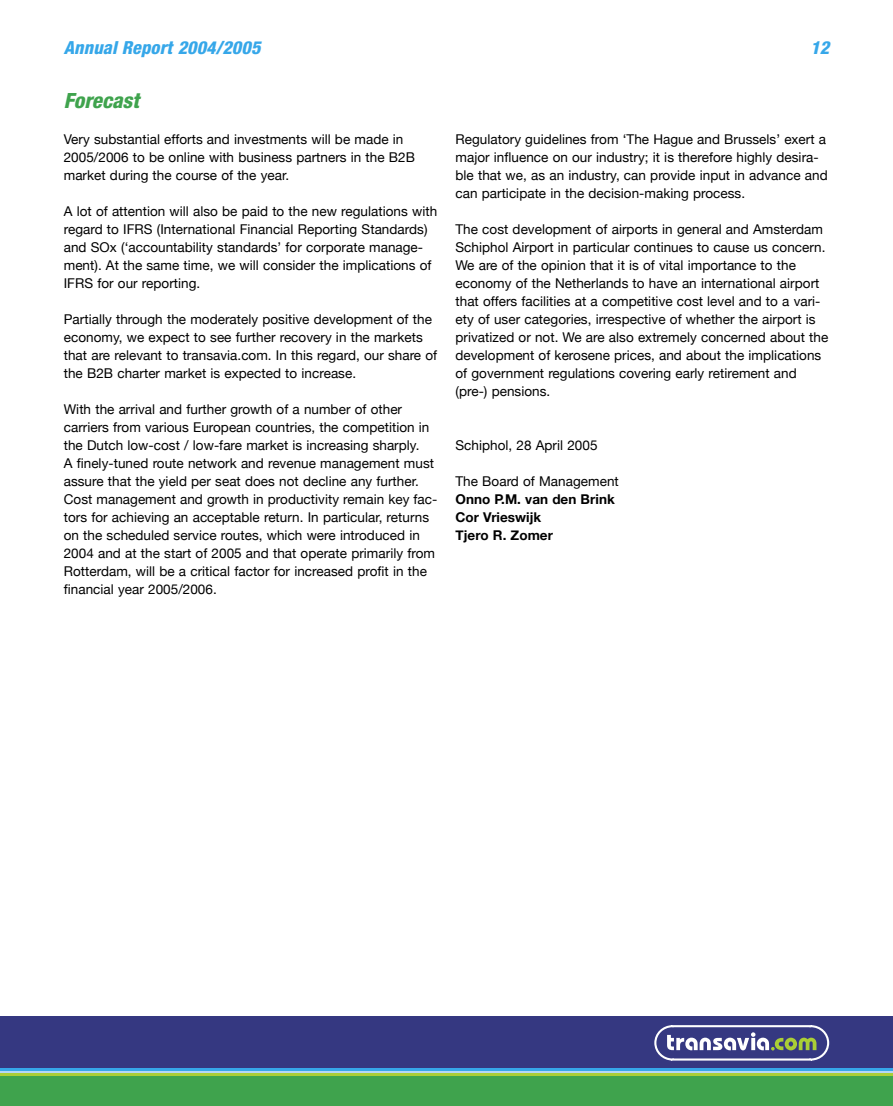
<style>
.page{position:relative;width:893px;height:1106px;background:#fff}
.page>*{position:absolute;margin:0;border:0;box-sizing:border-box;transform-origin:0 0}
.t1{font:italic 800 condensed 21px "Helvetica Neue";color:#3fa34d}
.t2{font:italic 800 condensed 18px "Helvetica Neue";letter-spacing:.01em;color:#36a7e9}
.t3{font:13.5px/18px "Helvetica Neue";letter-spacing:.005em;color:#000}
.t4{font:700 13.5px/18px "Helvetica Neue";letter-spacing:.005em;color:#000}
</style>
<div class="page">
<div style="left:0;top:1016px;width:893px;height:51px;background:#353881"></div>
<hr style="left:0;top:1068px;width:893px;height:2px;background:#36a7e9">
<hr style="left:0;top:1070px;width:893px;height:3px;background:#b4d7f5">
<hr style="left:0;top:1073px;width:893px;height:3px;background:#aace36">
<div style="left:0;top:1076px;width:893px;height:30px;background:#3fa34d"></div>
<svg style="left:654px;top:1025px;width:176px;height:34px"></svg>
<h2 class="t2" style="left:64px;top:36px;width:198px">Annual Report 2004/2005</h2>
<h2 class="t2" style="left:810px;top:36px;width:20px">12</h2>
<h1 class="t1" style="left:64px;top:88px;width:77px">Forecast</h1>
<p class="t3" style="left:64px;top:130px;width:353px">Very substantial efforts and investments will be made in<br>2005/2006 to be online with business partners in the B2B market during the course of the year.</p>
<p class="t3" style="left:64px;top:202px;width:375px">A lot of attention will also be paid to the new regulations with regard to IFRS (International Financial Reporting Standards) and SOx (‘accountability standards’ for corporate manage&shy;ment). At the same time, we will consider the implications of IFRS for our reporting.</p>
<p class="t3" style="left:64px;top:310px;width:375px">Partially through the moderately positive development of the economy, we expect to see further recovery in the markets that are relevant to transavia.com. In this regard, our share of the B2B charter market is expected to increase.</p>
<p class="t3" style="left:64px;top:400px;width:375px">With the arrival and further growth of a number of other carriers from various European countries, the competition in the Dutch low-cost / low-fare market is increasing sharply.<br>A finely-tuned route network and revenue management must assure that the yield per seat does not decline any further.<br>Cost management and growth in productivity remain key fac&shy;tors for achieving an acceptable return. In particular, returns on the scheduled service routes, which were introduced in 2004 and at the start of 2005 and that operate primarily from Rotterdam, will be a critical factor for increased profit in the financial year 2005/2006.</p>
<p class="t3" style="left:455px;top:130px;width:374px">Regulatory guidelines from ‘The Hague and Brussels’ exert a major influence on our industry; it is therefore highly desira&shy;ble that we, as an industry, can provide input in advance and can participate in the decision-making process.</p>
<p class="t3" style="left:455px;top:220px;width:374px">The cost development of airports in general and Amsterdam Schiphol Airport in particular continues to cause us concern.<br>We are of the opinion that it is of vital importance to the economy of the Netherlands to have an international airport that offers facilities at a competitive cost level and to a vari&shy;ety of user categories, irrespective of whether the airport is privatized or not. We are also extremely concerned about the development of kerosene prices, and about the implications of government regulations covering early retirement and (pre-) pensions.</p>
<p class="t3" style="left:455px;top:436px;width:144px">Schiphol, 28 April 2005</p>
<p class="t3" style="left:455px;top:472px;width:165px">The Board of Management</p>
<p class="t4" style="left:455px;top:490px;width:161px">Onno P.M. van den Brink<br>Cor Vrieswijk<br>Tjero R. Zomer</p>
</div>
